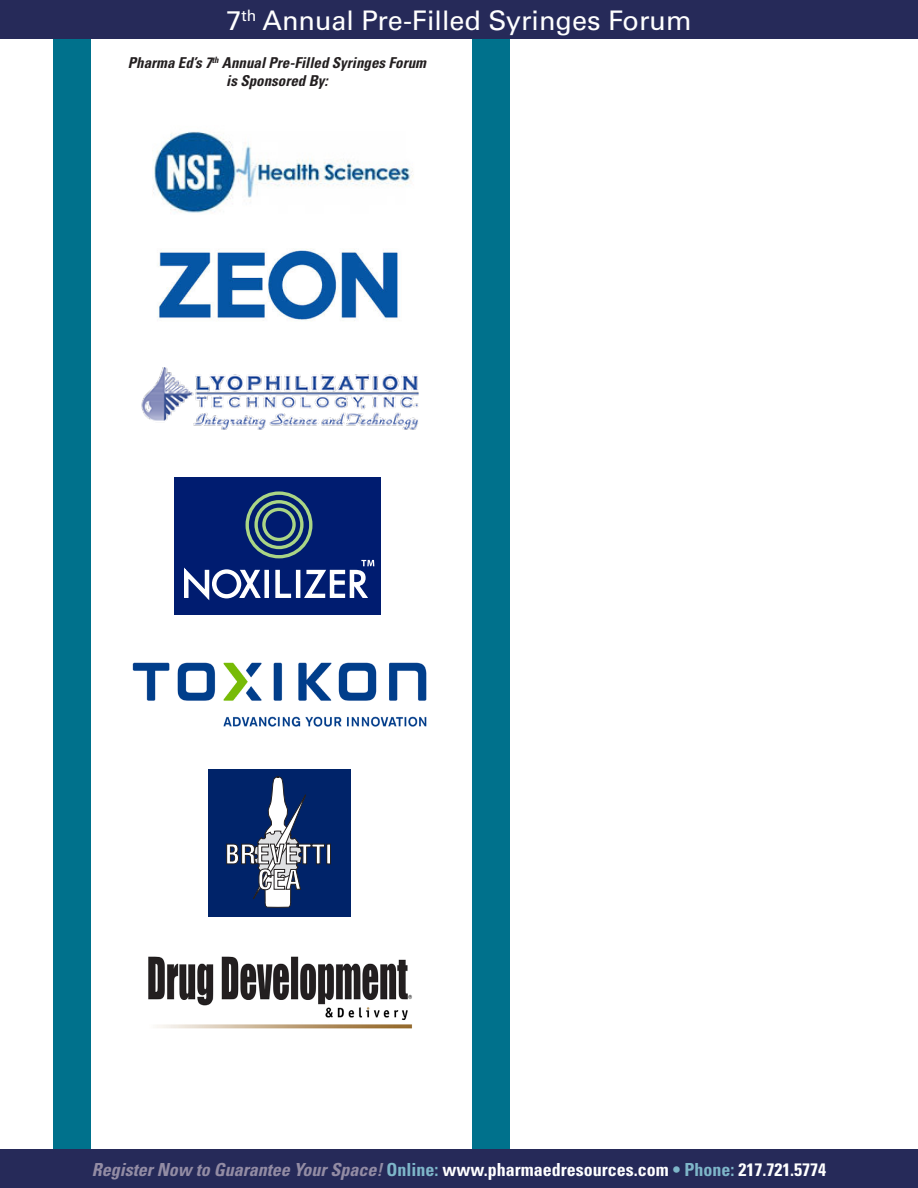
<style>
.page{position:relative;width:918px;height:1188px;background:#fff}
.page>*{position:absolute;margin:0;border:0;box-sizing:border-box;transform-origin:0 0}
.t1{font:27px "Univers";color:#fff}
.t2{font:700 condensed 18px "Univers";color:#fff}
.t3{font:italic 700 condensed 15px/18px "Univers";color:#231f20;text-align:center}
.s1{font-style:italic;color:#938ca4}
.s2{color:#7eb6c9}
</style>
<div class="page">
<div style="left:54px;top:0;width:37px;height:1188px;background:#00718c"></div>
<div style="left:472px;top:0;width:38px;height:1188px;background:#00718c"></div>
<div style="left:0;top:0;width:918px;height:39px;background:#262a59"></div>
<div style="left:0;top:1149px;width:918px;height:39px;background:#262a59"></div>
<img style="left:153px;top:132px;width:261px;height:81px">
<img style="left:157px;top:248px;width:241px;height:73px">
<img style="left:141px;top:368px;width:278px;height:62px">
<img style="left:133px;top:662px;width:293px;height:64px">
<div style="left:174px;top:478px;width:206px;height:137px;background:#001c70"></div>
<svg style="left:184px;top:491px;width:190px;height:110px"></svg>
<div style="left:208px;top:769px;width:143px;height:147px;background:#002369"></div>
<div style="left:327px;top:844px;width:4px;height:20px;border:1px solid #231f20"></div>
<svg style="left:226px;top:777px;width:99px;height:131px"></svg>
<img style="left:148px;top:956px;width:264px;height:73px">
<h1 class="t1" style="left:226px;top:4px;width:467px">7<sup>th</sup> Annual Pre-Filled Syringes Forum</h1>
<p class="t3" style="left:128px;top:53px;width:300px">Pharma Ed’s 7<sup>th</sup> Annual Pre-Filled Syringes Forum is Sponsored By:</p>
<p class="t2" style="left:92px;top:1158px;width:736px"><span class="s1">Register Now to Guarantee Your Space!</span> <span class="s2">Online:</span> www.pharmaedresources.com <span class="s2">• Phone:</span> 217.721.5774</p>
</div>
